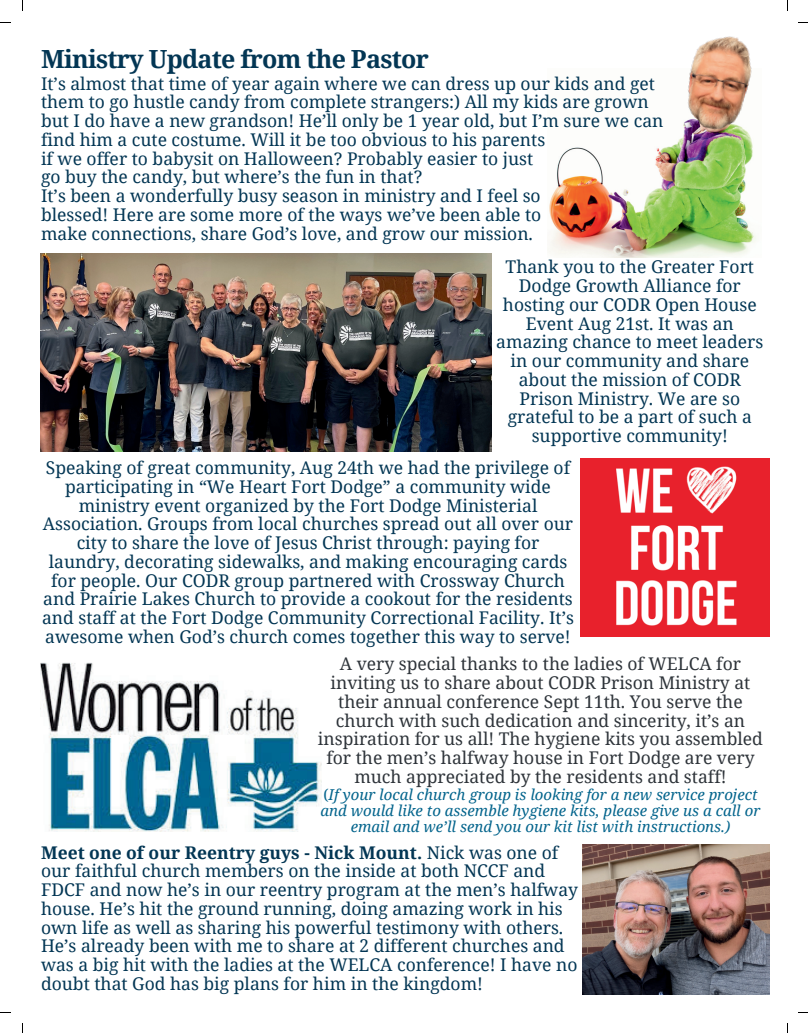
<style>
.page{position:relative;width:808px;height:1033px;background:#fff}
.page>*{position:absolute;margin:0;border:0;box-sizing:border-box;transform-origin:0 0}
.t1{font:700 25px "Noto Serif";letter-spacing:-.03em;color:#033654}
.t2{font:17.5px/18.8px "Noto Serif";color:#033654}
.t3{font:17.5px/18.8px "Noto Serif";color:#2e343a;text-align:center}
.t4{font:italic 15px/16px "Noto Serif";color:#03648c;text-align:center}
.s1{font-style:normal}
.s2{font-weight:700}
</style>
<div class="page">
<img style="left:549px;top:147px;width:207px;height:111px">
<img style="left:661px;top:36px;width:95px;height:127px">
<img style="left:41px;top:254px;width:450px;height:198px">
<img style="left:41px;top:662px;width:280px;height:169px">
<img style="left:580px;top:458px;width:189px;height:178px">
<img style="left:582px;top:844px;width:187px;height:150px">
<h1 class="t1" style="left:41px;top:42px;width:389px">Ministry Update from the Pastor</h1>
<p class="t2" style="left:41px;top:73px;width:624px">It’s almost that time of year again where we can dress up our kids and get them to go hustle candy from complete strangers:) All my kids are grown but I do have a new grandson! He’ll only be 1 year old, but I’m sure we can find him a cute costume. Will it be too obvious to his parents<br>if we offer to babysit on Halloween? Probably easier to just<br>go buy the candy, but where’s the fun in that?<br>It’s been a wonderfully busy season in ministry and I feel so<br>blessed! Here are some more of the ways we’ve been able to<br>make connections, share God’s love, and grow our mission.</p>
<p class="t2" style="left:496px;top:257px;width:268px;text-align:center">Thank you to the Greater Fort<br>Dodge Growth Alliance for hosting our CODR Open House<br>Event Aug 21st. It was an amazing chance to meet leaders in our community and share about the mission of CODR<br>Prison Ministry. We are so grateful to be a part of such a supportive community!</p>
<p class="t2" style="left:42px;top:457px;width:533px;text-align:center">Speaking of great community, Aug 24th we had the privilege of participating in “We Heart Fort Dodge” a community wide ministry event organized by the Fort Dodge Ministerial Association. Groups from local churches spread out all over our city to share the love of Jesus Christ through: paying for laundry, decorating sidewalks, and making encouraging cards for people. Our CODR group partnered with Crossway Church and Prairie Lakes Church to provide a cookout for the residents and staff at the Fort Dodge Community Correctional Facility. It’s awesome when God’s church comes together this way to serve!</p>
<p class="t3" style="left:318px;top:654px;width:446px">A very special thanks to the ladies of WELCA for inviting us to share about CODR Prison Ministry at their annual conference Sept 11th. You serve the church with such dedication and sincerity, it’s an inspiration for us all! The hygiene kits you assembled for the men’s halfway house in Fort Dodge are very much appreciated by the residents and staff!</p>
<p class="t4" style="left:320px;top:785px;width:441px"><span class="s1">(</span>If your local church group is looking for a new service project and would like to assemble hygiene kits, please give us a call or email and we’ll send you our kit list with instructions.)</p>
<p class="t2" style="left:41px;top:842px;width:538px"><span class="s2">Meet one of our Reentry guys - Nick Mount.</span> Nick was one of our faithful church members on the inside at both NCCF and FDCF and now he’s in our reentry program at the men’s halfway house. He’s hit the ground running, doing amazing work in his own life as well as sharing his powerful testimony with others.<br>He’s already been with me to share at 2 different churches and was a big hit with the ladies at the WELCA conference! I have no doubt that God has big plans for him in the kingdom!</p>
</div>
